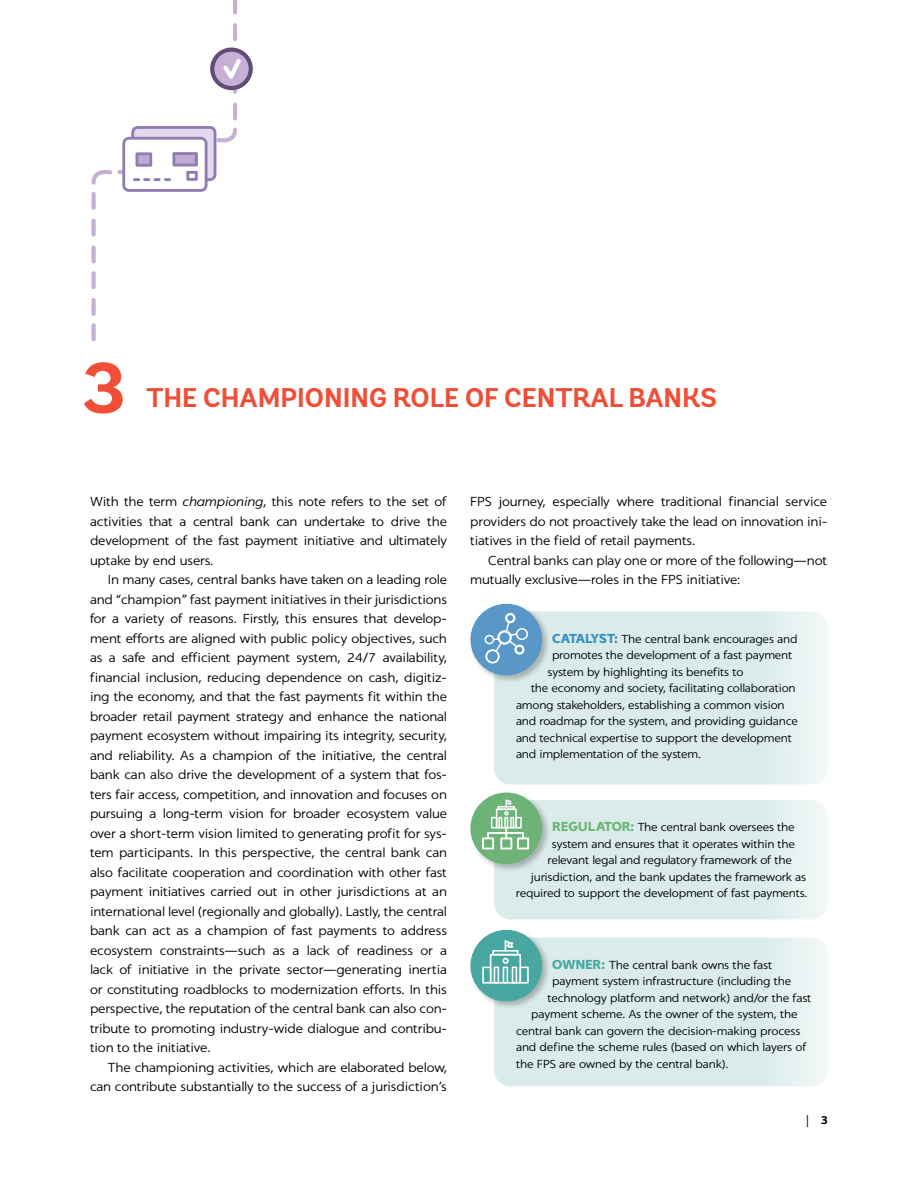
<style>
.page{position:relative;width:918px;height:1188px;background:#fff}
.page>*{position:absolute;margin:0;border:0;box-sizing:border-box;transform-origin:0 0}
.t1{font:700 72px "Andes";color:#f04e37}
.t2{font:700 27px "Andes";color:#f04e37}
.t3{font:300 13.5px/19.5px "Ortodoxa";letter-spacing:-.01em;color:#000;text-align:justify}
.t4{font:300 12px "Ortodoxa";letter-spacing:-.015em;color:#000}
.s1{font-style:italic}
.s2{font-weight:700;font-size:13.5px;color:#388fc4}
.s3{font-weight:700;font-size:13.5px;color:#6db378}
.s4{font-weight:700;font-size:13.5px;color:#49a7a2}
.s5{font-weight:600}
</style>
<div class="page">
<div style="left:494px;top:611px;width:334px;height:173px;background:linear-gradient(to right,#d6e9e8,#e3f0ef);border-radius:16px"></div>
<div style="left:494px;top:800px;width:334px;height:119px;background:linear-gradient(to right,#d6e9e8,#e3f0ef);border-radius:16px"></div>
<div style="left:494px;top:938px;width:334px;height:148px;background:linear-gradient(to right,#d6e9e8,#e3f0ef);border-radius:16px"></div>
<svg style="left:92px;top:192px;width:4px;height:18px"></svg>
<svg style="left:117px;top:170px;width:18px;height:4px"></svg>
<svg style="left:92px;top:219px;width:4px;height:18px"></svg>
<svg style="left:92px;top:246px;width:4px;height:17px"></svg>
<svg style="left:92px;top:271px;width:4px;height:18px"></svg>
<svg style="left:92px;top:298px;width:4px;height:18px"></svg>
<svg style="left:92px;top:323px;width:4px;height:18px"></svg>
<svg style="left:92px;top:170px;width:20px;height:15px"></svg>
<hr style="left:233px;top:103px;width:4px;height:18px;background:#c6b1d5;border-radius:2px">
<svg style="left:233px;top:76px;width:4px;height:18px"></svg>
<hr style="left:233px;top:23px;width:4px;height:18px;background:#c6b1d5;border-radius:2px">
<svg style="left:233px;top:0;width:4px;height:14px"></svg>
<svg style="left:210px;top:48px;width:43px;height:42px"></svg>
<svg style="left:122px;top:126px;width:115px;height:66px"></svg>
<div style="left:468px;top:602px;width:82px;height:82px;background:#000;opacity:.25"></div>
<div style="left:470px;top:604px;width:72px;height:72px;background:#5897c7;border-radius:50%"></div>
<div style="left:485px;top:649px;width:15px;height:15px;border:2px solid #fff;border-radius:50%"></div>
<div style="left:514px;top:645px;width:11px;height:10px;border:2px solid #fff;border-radius:50%"></div>
<div style="left:516px;top:628px;width:12px;height:12px;border:2px solid #fff;border-radius:50%"></div>
<div style="left:485px;top:635px;width:9px;height:9px;border:2px solid #fff;border-radius:50%"></div>
<div style="left:505px;top:613px;width:10px;height:10px;border:2px solid #fff;border-radius:50%"></div>
<svg style="left:492px;top:620px;width:27px;height:33px"></svg>
<div style="left:468px;top:790px;width:82px;height:82px;background:#000;opacity:.25"></div>
<div style="left:470px;top:792px;width:72px;height:72px;background:#6db378;border-radius:50%"></div>
<div style="left:496px;top:809px;width:21px;height:19px;border:1px solid #fff"></div>
<div style="left:498px;top:806px;width:17px;height:4px;border:1px solid #fff"></div>
<div style="left:504px;top:817px;width:4px;height:11px;border:1px solid #fff"></div>
<div style="left:498px;top:817px;width:4px;height:11px;border:1px solid #fff"></div>
<div style="left:491px;top:817px;width:6px;height:11px;border:1px solid #fff"></div>
<div style="left:515px;top:817px;width:7px;height:11px;border:1px solid #fff"></div>
<div style="left:510px;top:817px;width:4px;height:11px;border:1px solid #fff"></div>
<svg style="left:504px;top:799px;width:8px;height:17px"></svg>
<div style="left:482px;top:837px;width:12px;height:12px;border:2px solid #fff"></div>
<div style="left:500px;top:837px;width:12px;height:12px;border:2px solid #fff"></div>
<div style="left:517px;top:837px;width:12px;height:12px;border:2px solid #fff"></div>
<svg style="left:486px;top:826px;width:39px;height:14px"></svg>
<div style="left:468px;top:928px;width:82px;height:82px;background:#000;opacity:.25"></div>
<div style="left:470px;top:930px;width:72px;height:72px;background:#49a7a2;border-radius:50%"></div>
<div style="left:490px;top:954px;width:31px;height:30px;border:2px solid #fff"></div>
<div style="left:492px;top:950px;width:26px;height:5px;border:2px solid #fff"></div>
<svg style="left:504px;top:940px;width:11px;height:11px"></svg>
<div style="left:503px;top:967px;width:5px;height:17px;border:2px solid #fff"></div>
<div style="left:494px;top:967px;width:5px;height:17px;border:2px solid #fff"></div>
<div style="left:482px;top:967px;width:9px;height:17px;border:2px solid #fff"></div>
<div style="left:520px;top:967px;width:9px;height:17px;border:2px solid #fff"></div>
<div style="left:512px;top:967px;width:5px;height:17px;border:2px solid #fff"></div>
<svg style="left:503px;top:958px;width:6px;height:6px"></svg>
<h1 class="t1" style="left:82px;top:343px;width:46px">3</h1>
<h2 class="t2" style="left:146px;top:381px;width:572px">THE CHAMPIONING ROLE OF CENTRAL BANKS</h2>
<p class="t3" style="left:90px;top:492px;width:359px">With the term <span class="s1">championing</span>, this note refers to the set of activities that a central bank can undertake to drive the development of the fast payment initiative and ultimately uptake by end users.</p>
<p class="t3" style="left:90px;top:570px;width:359px;text-indent:18px">In many cases, central banks have taken on a leading role and “champion” fast payment initiatives in their jurisdictions for a variety of reasons. Firstly, this ensures that develop&shy;ment efforts are aligned with public policy objectives, such as a safe and efficient payment system, 24/7 availability, financial inclusion, reducing dependence on cash, digitiz&shy;ing the economy, and that the fast payments fit within the broader retail payment strategy and enhance the national payment ecosystem without impairing its integrity, security, and reliability. As a champion of the initiative, the central bank can also drive the development of a system that fos&shy;ters fair access, competition, and innovation and focuses on pursuing a long-term vision for broader ecosystem value over a short-term vision limited to generating profit for sys&shy;tem participants. In this perspective, the central bank can also facilitate cooperation and coordination with other fast payment initiatives carried out in other jurisdictions at an international level (regionally and globally). Lastly, the central bank can act as a champion of fast payments to address ecosystem constraints—such as a lack of readiness or a lack of initiative in the private sector—generating inertia or constituting roadblocks to modernization efforts. In this perspective, the reputation of the central bank can also con&shy;tribute to promoting industry-wide dialogue and contribu&shy;tion to the initiative.</p>
<p class="t3" style="left:90px;top:1058px;width:358px;text-align:right">The championing activities, which are elaborated below, can contribute substantially to the success of a jurisdiction’s</p>
<p class="t3" style="left:470px;top:492px;width:358px">FPS journey, especially where traditional financial service providers do not proactively take the lead on innovation ini&shy;tiatives in the field of retail payments.</p>
<p class="t3" style="left:470px;top:551px;width:358px;text-indent:18px">Central banks can play one or more of the following—not mutually exclusive—roles in the FPS initiative:</p>
<p class="t4" style="left:552px;top:632px;width:247px"><span class="s2">CATALYST:</span> The central bank encourages and</p>
<p class="t4" style="left:552px;top:648px;width:242px">promotes the development of a fast payment</p>
<p class="t4" style="left:548px;top:665px;width:197px">system by highlighting its benefits to</p>
<p class="t4" style="left:531px;top:681px;width:266px">the economy and society, facilitating collaboration</p>
<p class="t4" style="left:516px;top:698px;width:270px">among stakeholders, establishing a common vision</p>
<p class="t4" style="left:516px;top:714px;width:283px">and roadmap for the system, and providing guidance</p>
<p class="t4" style="left:516px;top:731px;width:277px">and technical expertise to support the development</p>
<p class="t4" style="left:516px;top:747px;width:186px">and implementation of the system.</p>
<p class="t4" style="left:552px;top:821px;width:244px"><span class="s3">REGULATOR:</span> The central bank oversees the</p>
<p class="t4" style="left:552px;top:837px;width:245px">system and ensures that it operates within the</p>
<p class="t4" style="left:547px;top:854px;width:246px">relevant legal and regulatory framework of the</p>
<p class="t4" style="left:531px;top:870px;width:277px">jurisdiction, and the bank updates the framework as</p>
<p class="t4" style="left:516px;top:887px;width:293px">required to support the development of fast payments.</p>
<p class="t4" style="left:552px;top:958px;width:222px"><span class="s4">OWNER:</span> The central bank owns the fast</p>
<p class="t4" style="left:552px;top:975px;width:241px">payment system infrastructure (including the</p>
<p class="t4" style="left:548px;top:991px;width:265px">technology platform and network) and/or the fast</p>
<p class="t4" style="left:531px;top:1008px;width:268px">payment scheme. As the owner of the system, the</p>
<p class="t4" style="left:516px;top:1024px;width:286px">central bank can govern the decision-making process</p>
<p class="t4" style="left:516px;top:1041px;width:292px">and define the scheme rules (based on which layers of</p>
<p class="t4" style="left:516px;top:1057px;width:214px">the FPS are owned by the central bank).</p>
<p class="t4" style="left:806px;top:1113px;width:23px">| <span class="s5">3</span></p>
</div>
